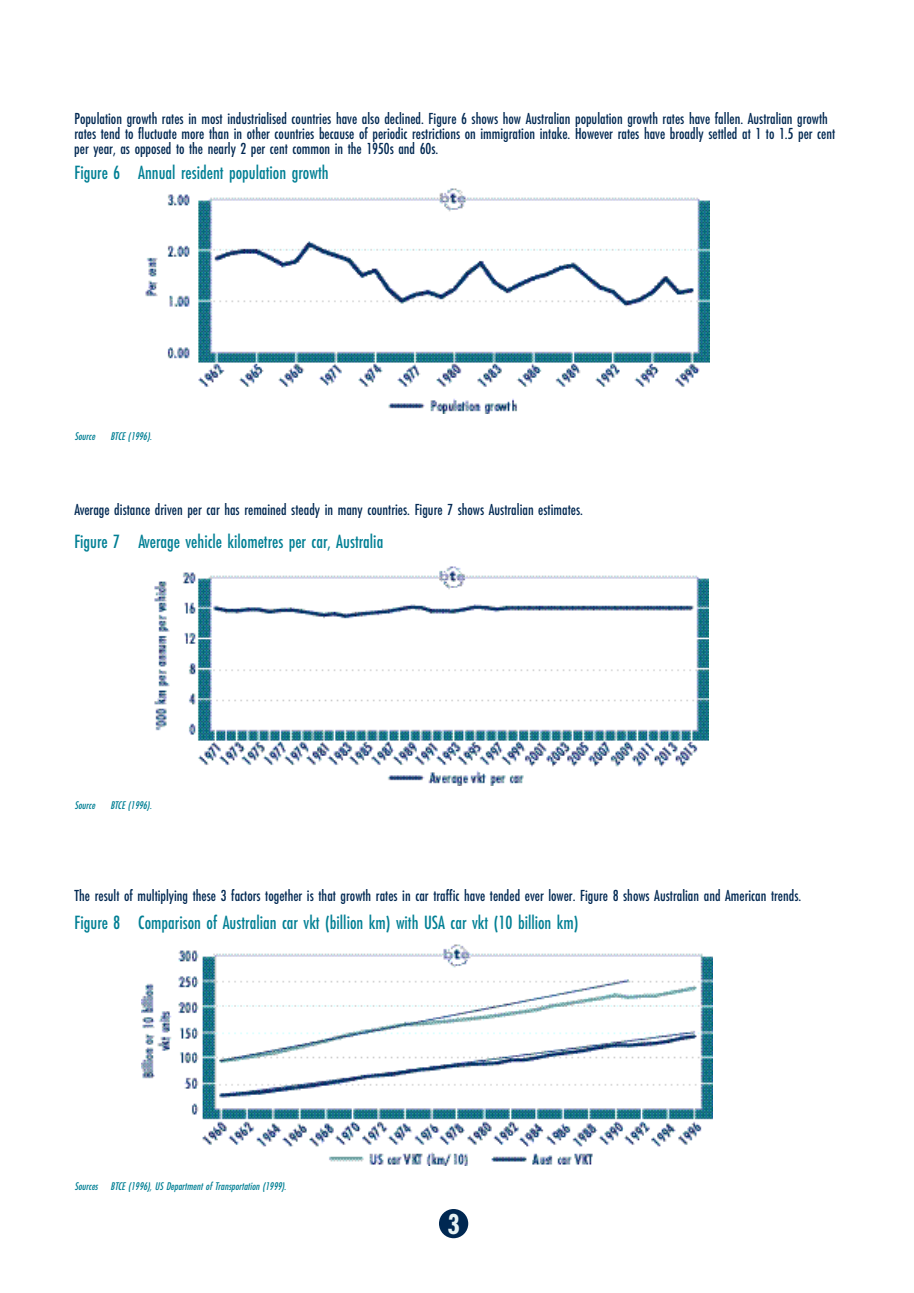
<style>
.page{position:relative;width:914px;height:1293px;background:#fff}
.page>*{position:absolute;margin:0;border:0;box-sizing:border-box;transform-origin:0 0}
.t1{font:700 condensed 27px "Futurist";color:#e6f2f4}
.t2{font:18px "Futurist Condensed";color:#007f94}
.t3{font:15px/15px "Futurist Condensed";color:#002852}
.t4{font:italic condensed 10.5px "Futurist";color:#007f94}
</style>
<div class="page">
<img style="left:141px;top:944px;width:571px;height:222px">
<img style="left:154px;top:566px;width:554px;height:220px">
<img style="left:145px;top:188px;width:564px;height:226px">
<div style="left:439px;top:1209px;width:29px;height:29px;background:#002852;border-radius:15px"></div>
<p class="t3" style="left:74px;top:112px;width:762px">Population growth rates in most industrialised countries have also declined. Figure 6 shows how Australian population growth rates have fallen. Australian growth rates tend to fluctuate more than in other countries because of periodic restrictions on immigration intake. However rates have broadly settled at 1 to 1.5 per cent per year, as opposed to the nearly 2 per cent common in the 1950s and 60s.</p>
<p class="t2" style="left:74px;top:164px;width:255px">Figure 6 Annual resident population growth</p>
<p class="t4" style="left:74px;top:431px;width:22px">Source</p>
<p class="t4" style="left:110px;top:431px;width:43px">BTCE (1996).</p>
<p class="t3" style="left:74px;top:503px;width:510px">Average distance driven per car has remained steady in many countries. Figure 7 shows Australian estimates.</p>
<p class="t2" style="left:74px;top:533px;width:310px">Figure 7 Average vehicle kilometres per car, Australia</p>
<p class="t4" style="left:74px;top:800px;width:22px">Source</p>
<p class="t4" style="left:110px;top:800px;width:43px">BTCE (1996).</p>
<p class="t3" style="left:75px;top:889px;width:728px">The result of multiplying these 3 factors together is that growth rates in car traffic have tended ever lower. Figure 8 shows Australian and American trends.</p>
<p class="t2" style="left:75px;top:913px;width:505px">Figure 8 Comparison of Australian car vkt (billion km) with USA car vkt (10 billion km)</p>
<p class="t4" style="left:74px;top:1181px;width:213px">Sources BTCE (1996), US Department of Transportation (1999).</p>
<h1 class="t1" style="left:447px;top:1211px;width:12px">3</h1>
</div>
